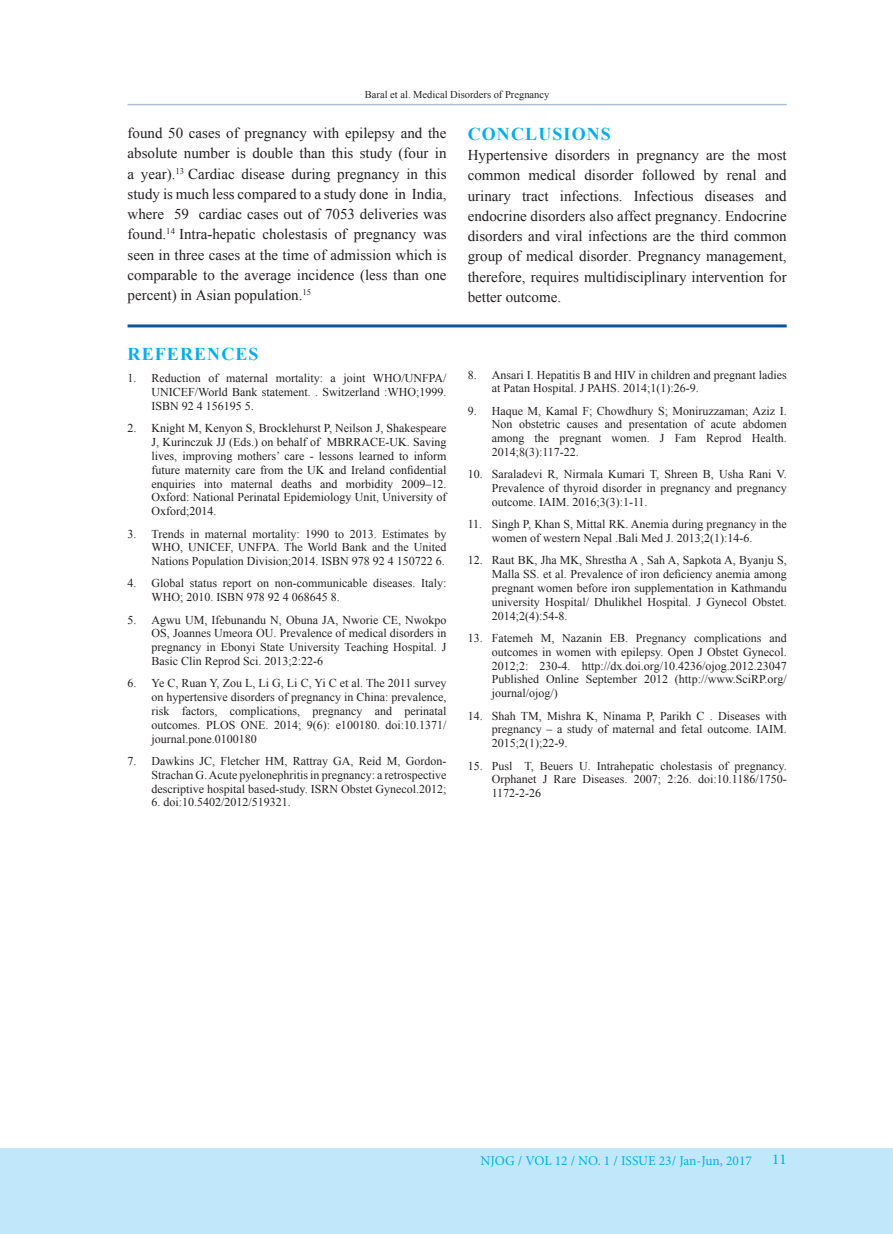
<style>
.page{position:relative;width:893px;height:1234px;background:#fff}
.page>*{position:absolute;margin:0;border:0;box-sizing:border-box;transform-origin:0 0}
.t1{font:700 18px "Times New Roman";letter-spacing:.06em;color:#00aeef}
.t2{font:15px/20.2px "Times New Roman";color:#231f20;text-align:justify}
.t3{font:15px "Minion Pro";color:#00aeef}
.t4{font:13.5px "Minion Pro";color:#00aeef}
.t5{font:12px/13.8px "Times New Roman";color:#231f20;text-align:justify}
.t6{font:12px/13.8px "Times New Roman";color:#201c1d;text-align:justify}
.t7{font:10.5px "Times New Roman";color:#231f20}
</style>
<div class="page">
<div style="left:0;top:1147px;width:893px;height:86px;background:#c1e8fa"></div>
<hr style="left:128px;top:104px;width:659px;height:1px;background:#aebed7">
<hr style="left:128px;top:324px;width:659px;height:3px;background:#0c53a2">
<p class="t7" style="left:365px;top:87px;width:186px">Baral et al. Medical Disorders of Pregnancy</p>
<p class="t2" style="left:128px;top:123px;width:320px">found 50 cases of pregnancy with epilepsy and the absolute number is double than this study (four in a year).<sup>13</sup> Cardiac disease during pregnancy in this study is much less compared to a study done in India, where 59 cardiac cases out of 7053 deliveries was found.<sup>14</sup> Intra-hepatic cholestasis of pregnancy was seen in three cases at the time of admission which is comparable to the average incidence (less than one percent) in Asian population.<sup>15</sup></p>
<h1 class="t1" style="left:468px;top:121px;width:145px">CONCLUSIONS</h1>
<p class="t2" style="left:468px;top:145px;width:320px">Hypertensive disorders in pregnancy are the most common medical disorder followed by renal and urinary tract infections. Infectious diseases and endocrine disorders also affect pregnancy. Endocrine disorders and viral infections are the third common group of medical disorder. Pregnancy management, therefore, requires multidisciplinary intervention for better outcome.</p>
<h1 class="t1" style="left:128px;top:341px;width:133px">REFERENCES</h1>
<p class="t5" style="left:152px;top:371px;width:296px;text-indent:-24px">1. Reduction of maternal mortality: a joint WHO/UNFPA/ UNICEF/World Bank statement. . Switzerland :WHO;1999.<br>ISBN 92 4 156195 5.</p>
<p class="t6" style="left:152px;top:421px;width:296px;text-indent:-24px">2. Knight M, Kenyon S, Brocklehurst P, Neilson J, Shakespeare J, Kurinczuk JJ (Eds.) on behalf of MBRRACE-UK. Saving lives, improving mothers’ care - lessons learned to inform future maternity care from the UK and Ireland confidential enquiries into maternal deaths and morbidity 2009–12.<br>Oxford: National Perinatal Epidemiology Unit, University of Oxford;2014.</p>
<p class="t5" style="left:152px;top:526px;width:296px;text-indent:-24px">3. Trends in maternal mortality: 1990 to 2013. Estimates by WHO, UNICEF, UNFPA. The World Bank and the United Nations Population Division;2014. ISBN 978 92 4 150722 6.</p>
<p class="t5" style="left:152px;top:576px;width:296px;text-indent:-24px">4. Global status report on non-communicable diseases. Italy:<br>WHO; 2010. ISBN 978 92 4 068645 8.</p>
<p class="t5" style="left:152px;top:612px;width:296px;text-indent:-24px">5. Agwu UM, Ifebunandu N, Obuna JA, Nworie CE, Nwokpo OS, Joannes Umeora OU. Prevalence of medical disorders in pregnancy in Ebonyi State University Teaching Hospital. J Basic Clin Reprod Sci. 2013;2:22-6</p>
<p class="t5" style="left:152px;top:676px;width:296px;text-indent:-24px">6. Ye C, Ruan Y, Zou L, Li G, Li C, Yi C et al. The 2011 survey on hypertensive disorders of pregnancy in China: prevalence, risk factors, complications, pregnancy and perinatal outcomes. PLOS ONE. 2014; 9(6): e100180. doi:10.1371/ journal.pone.0100180</p>
<p class="t5" style="left:152px;top:753px;width:296px;text-indent:-24px">7. Dawkins JC, Fletcher HM, Rattray GA, Reid M, Gordon-Strachan G. Acute pyelonephritis in pregnancy: a retrospective descriptive hospital based-study. ISRN Obstet Gynecol.2012;</p>
<p class="t5" style="left:152px;top:795px;width:141px">6. doi:10.5402/2012/519321.</p>
<p class="t5" style="left:492px;top:367px;width:296px;text-indent:-24px">8. Ansari I. Hepatitis B and HIV in children and pregnant ladies at Patan Hospital. J PAHS. 2014;1(1):26-9.</p>
<p class="t5" style="left:492px;top:403px;width:296px;text-indent:-24px">9. Haque M, Kamal F; Chowdhury S; Moniruzzaman; Aziz I.<br>Non obstetric causes and presentation of acute abdomen among the pregnant women. J Fam Reprod Health.<br>2014;8(3):117-22.</p>
<p class="t5" style="left:492px;top:467px;width:296px;text-indent:-24px">10. Saraladevi R, Nirmala Kumari T, Shreen B, Usha Rani V.<br>Prevalence of thyroid disorder in pregnancy and pregnancy outcome. IAIM. 2016;3(3):1-11.</p>
<p class="t5" style="left:492px;top:517px;width:296px;text-indent:-24px">11. Singh P, Khan S, Mittal RK. Anemia during pregnancy in the women of western Nepal .Bali Med J. 2013;2(1):14-6.</p>
<p class="t5" style="left:492px;top:553px;width:296px;text-indent:-24px">12. Raut BK, Jha MK, Shrestha A , Sah A, Sapkota A, Byanju S, Malla SS. et al. Prevalence of iron deficiency anemia among pregnant women before iron supplementation in Kathmandu university Hospital/ Dhulikhel Hospital. J Gynecol Obstet.<br>2014;2(4):54-8.</p>
<p class="t5" style="left:492px;top:630px;width:296px;text-indent:-24px">13. Fatemeh M, Nazanin EB. Pregnancy complications and outcomes in women with epilepsy. Open J Obstet Gynecol.<br>2012;2: 230-4. http://dx.doi.org/10.4236/ojog.2012.23047<br>Published Online September 2012 (http://www.SciRP.org/ journal/ojog/)</p>
<p class="t5" style="left:492px;top:708px;width:296px;text-indent:-24px">14. Shah TM, Mishra K, Ninama P, Parikh C . Diseases with pregnancy – a study of maternal and fetal outcome. IAIM.<br>2015;2(1);22-9.</p>
<p class="t5" style="left:492px;top:758px;width:296px;text-indent:-24px">15. Pusl T, Beuers U. Intrahepatic cholestasis of pregnancy.<br>Orphanet J Rare Diseases. 2007; 2:26. doi:10.1186/1750- 1172-2-26</p>
<p class="t4" style="left:480px;top:1151px;width:273px">NJOG / VOL 12 / NO. 1 / ISSUE 23/ Jan-Jun, 2017</p>
<p class="t3" style="left:772px;top:1148px;width:16px">11</p>
</div>
